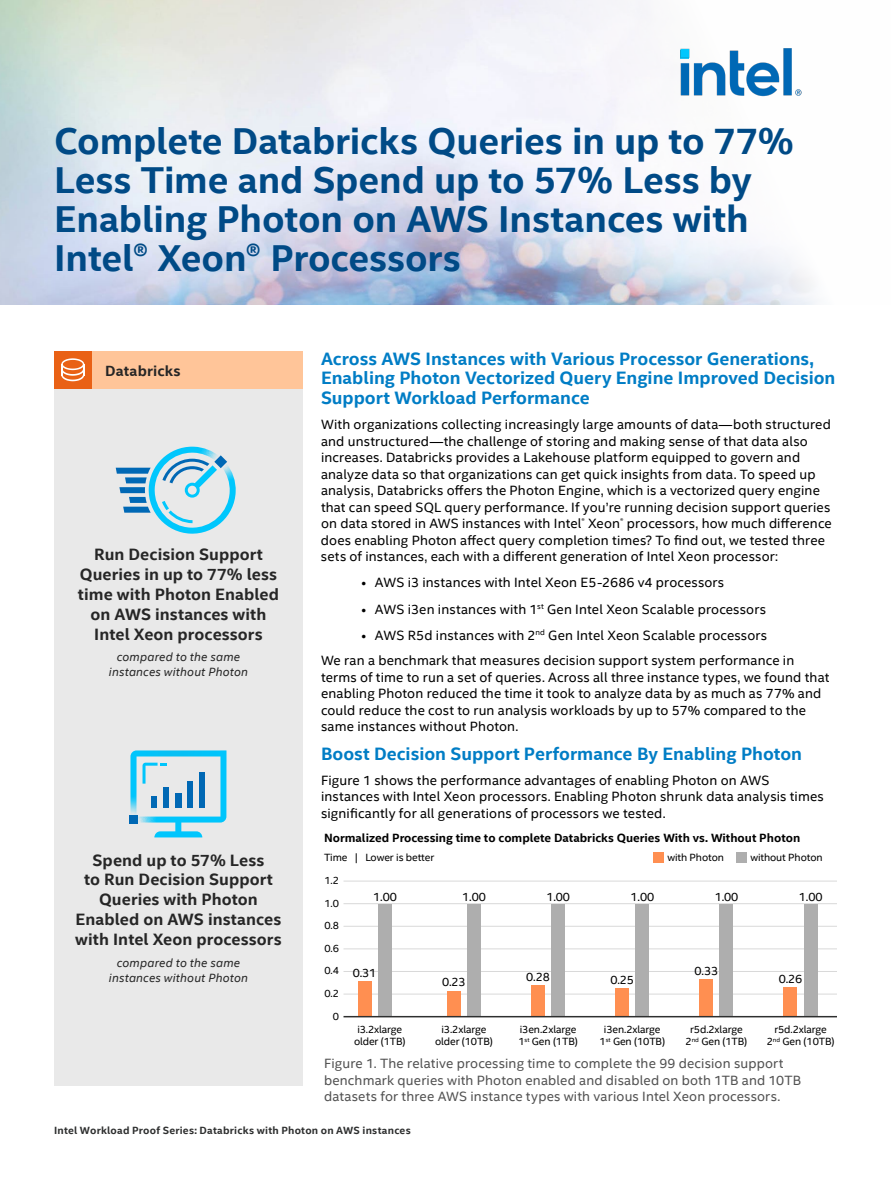
<style>
.page{position:relative;width:891px;height:1188px;background:#fff}
.page>*{position:absolute;margin:0;border:0;box-sizing:border-box;transform-origin:0 0}
.t1{font:700 37.5px/39px "Intel Clear";letter-spacing:-.005em;color:#004a86}
.t2{font:700 18px/19.5px "Intel Clear";color:#007dc5}
.t3{font:700 16.5px/19.8px "Intel Clear";letter-spacing:.005em;color:#262626;text-align:center}
.t4{font:700 14.85px "Intel Clear";letter-spacing:.01em;color:#262626}
.t5{font:13.5px/16.5px "Intel Clear";letter-spacing:.01em;color:#000}
.t6{font:13.5px/16.5px "Intel Clear";letter-spacing:.01em;color:#525252}
.t7{font:italic 12px/15px "Intel Clear";letter-spacing:.015em;color:#262626;text-align:center}
.t8{font:700 12px "Intel Clear";color:#000}
.t9{font:12px "Intel Clear";letter-spacing:-.01em;color:#000}
.t10{font:10.5px/12.6px "Intel Clear";letter-spacing:-.01em;color:#000;text-align:center}
.t11{font:700 10.5px "Intel Clear";letter-spacing:.02em;color:#2e2f2f}
</style>
<div class="page">
<img style="left:0;top:0;width:817px;height:305px">
<div style="left:54px;top:389px;width:249px;height:697px;background:#e9e9e9"></div>
<div style="left:129px;top:815px;width:9px;height:9px;background:#0068b4"></div>
<svg style="left:130px;top:750px;width:96px;height:87px"></svg>
<svg style="left:116px;top:447px;width:120px;height:87px"></svg>
<div style="left:92px;top:351px;width:211px;height:38px;background:#ffc599"></div>
<div style="left:54px;top:351px;width:38px;height:38px;background:#e96115"></div>
<hr style="left:344px;top:994px;width:493px;height:1px;background:#d9d9d9">
<hr style="left:344px;top:971px;width:493px;height:1px;background:#d9d9d9">
<hr style="left:344px;top:949px;width:493px;height:1px;background:#d9d9d9">
<hr style="left:344px;top:926px;width:493px;height:1px;background:#d9d9d9">
<hr style="left:344px;top:903px;width:493px;height:1px;background:#d9d9d9">
<hr style="left:344px;top:881px;width:493px;height:1px;background:#d9d9d9">
<div style="left:653px;top:852px;width:11px;height:10px;background:#ff8f51"></div>
<div style="left:736px;top:852px;width:11px;height:10px;background:#aeaeae"></div>
<div style="left:378px;top:904px;width:14px;height:113px;background:#aeaeae"></div>
<div style="left:358px;top:982px;width:13px;height:35px;background:#ff8f51"></div>
<div style="left:804px;top:904px;width:13px;height:113px;background:#aeaeae"></div>
<div style="left:784px;top:987px;width:13px;height:30px;background:#ff8f51"></div>
<div style="left:720px;top:904px;width:13px;height:113px;background:#aeaeae"></div>
<div style="left:699px;top:979px;width:14px;height:38px;background:#ff8f51"></div>
<div style="left:636px;top:904px;width:13px;height:113px;background:#aeaeae"></div>
<div style="left:615px;top:988px;width:14px;height:29px;background:#ff8f51"></div>
<div style="left:551px;top:904px;width:14px;height:113px;background:#aeaeae"></div>
<div style="left:531px;top:985px;width:14px;height:32px;background:#ff8f51"></div>
<div style="left:467px;top:904px;width:14px;height:113px;background:#aeaeae"></div>
<div style="left:447px;top:991px;width:13px;height:26px;background:#ff8f51"></div>
<hr style="left:344px;top:1016px;width:493px;height:1px;background:#2e2f2f">
<svg style="left:61px;top:358px;width:23px;height:23px"></svg>
<img style="left:680px;top:48px;width:122px;height:49px">
<h1 class="t1" style="left:54px;top:122px;width:741px">Complete Databricks Queries in up to 77% Less Time and Spend up to 57% Less by Enabling Photon on AWS Instances with Intel® Xeon® Processors</h1>
<p class="t4" style="left:105px;top:361px;width:77px">Databricks</p>
<p class="t3" style="left:78px;top:545px;width:203px">Run Decision Support<br>Queries in up to 77% less time with Photon Enabled on AWS instances with<br>Intel Xeon processors</p>
<p class="t7" style="left:109px;top:650px;width:141px">compared to the same instances without Photon</p>
<p class="t3" style="left:75px;top:850px;width:208px">Spend up to 57% Less<br>to Run Decision Support<br>Queries with Photon<br>Enabled on AWS instances with Intel Xeon processors</p>
<p class="t7" style="left:109px;top:955px;width:141px">compared to the same instances without Photon</p>
<h2 class="t2" style="left:321px;top:349px;width:516px">Across AWS Instances with Various Processor Generations,<br>Enabling Photon Vectorized Query Engine Improved Decision<br>Support Workload Performance</h2>
<p class="t5" style="left:321px;top:417px;width:512px">With organizations collecting increasingly large amounts of data—both structured and unstructured—the challenge of storing and making sense of that data also increases. Databricks provides a Lakehouse platform equipped to govern and analyze data so that organizations can get quick insights from data. To speed up analysis, Databricks offers the Photon Engine, which is a vectorized query engine that can speed SQL query performance. If you’re running decision support queries on data stored in AWS instances with Intel<sup>®</sup> Xeon<sup>®</sup> processors, how much difference does enabling Photon affect query completion times? To find out, we tested three sets of instances, each with a different generation of Intel Xeon processor:</p>
<p class="t5" style="left:361px;top:575px;width:364px">• AWS i3 instances with Intel Xeon E5-2686 v4 processors</p>
<p class="t5" style="left:361px;top:601px;width:406px">• AWS i3en instances with 1<sup>st</sup> Gen Intel Xeon Scalable processors</p>
<p class="t5" style="left:321px;top:623px;width:475px;line-height:25.3px;text-indent:40px">• AWS R5d instances with 2<sup>nd</sup> Gen Intel Xeon Scalable processors<br>We ran a benchmark that measures decision support system performance in</p>
<p class="t5" style="left:321px;top:669px;width:510px">terms of time to run a set of queries. Across all three instance types, we found that enabling Photon reduced the time it took to analyze data by as much as 77% and could reduce the cost to run analysis workloads by up to 57% compared to the same instances without Photon.</p>
<h2 class="t2" style="left:321px;top:744px;width:483px">Boost Decision Support Performance By Enabling Photon</h2>
<p class="t5" style="left:321px;top:772px;width:504px">Figure 1 shows the performance advantages of enabling Photon on AWS instances with Intel Xeon processors. Enabling Photon shrunk data analysis times significantly for all generations of processors we tested.</p>
<p class="t8" style="left:324px;top:831px;width:478px">Normalized Processing time to complete Databricks Queries With vs. Without Photon</p>
<p class="t10" style="left:324px;top:851px;width:112px">Time | Lower is better</p>
<p class="t10" style="left:667px;top:851px;width:58px">with Photon</p>
<p class="t10" style="left:750px;top:851px;width:74px">without Photon</p>
<p class="t10" style="left:324px;top:874px;width:16px">1.2</p>
<p class="t10" style="left:324px;top:897px;width:16px">1.0</p>
<p class="t10" style="left:324px;top:919px;width:16px">0.8</p>
<p class="t10" style="left:324px;top:942px;width:16px">0.6</p>
<p class="t10" style="left:324px;top:965px;width:16px">0.4</p>
<p class="t10" style="left:324px;top:987px;width:16px">0.2</p>
<p class="t10" style="left:333px;top:1010px;width:8px">0</p>
<p class="t9" style="left:373px;top:889px;width:25px">1.00</p>
<p class="t9" style="left:353px;top:966px;width:25px">0.31</p>
<p class="t10" style="left:354px;top:1023px;width:53px">i3.2xlarge older (1TB)</p>
<p class="t9" style="left:462px;top:889px;width:25px">1.00</p>
<p class="t9" style="left:546px;top:889px;width:25px">1.00</p>
<p class="t9" style="left:631px;top:889px;width:25px">1.00</p>
<p class="t9" style="left:715px;top:889px;width:25px">1.00</p>
<p class="t9" style="left:799px;top:889px;width:25px">1.00</p>
<p class="t9" style="left:442px;top:975px;width:25px">0.23</p>
<p class="t9" style="left:526px;top:969px;width:25px">0.28</p>
<p class="t9" style="left:610px;top:973px;width:25px">0.25</p>
<p class="t9" style="left:695px;top:963px;width:25px">0.33</p>
<p class="t9" style="left:779px;top:971px;width:25px">0.26</p>
<p class="t10" style="left:435px;top:1023px;width:59px">i3.2xlarge older (10TB)</p>
<p class="t10" style="left:518px;top:1023px;width:61px;text-align:left">i3en.2xlarge<br>1<sup>st</sup> Gen (1TB)</p>
<p class="t10" style="left:600px;top:1023px;width:67px">i3en.2xlarge<br>1<sup>st</sup> Gen (10TB)</p>
<p class="t10" style="left:686px;top:1023px;width:63px">r5d.2xlarge<br>2<sup>nd</sup> Gen (1TB)</p>
<p class="t10" style="left:767px;top:1023px;width:69px">r5d.2xlarge<br>2<sup>nd</sup> Gen (10TB)</p>
<p class="t6" style="left:324px;top:1055px;width:479px">Figure 1. The relative processing time to complete the 99 decision support benchmark queries with Photon enabled and disabled on both 1TB and 10TB datasets for three AWS instance types with various Intel Xeon processors.</p>
<p class="t11" style="left:54px;top:1124px;width:358px">Intel Workload Proof Series: Databricks with Photon on AWS instances</p>
</div>
